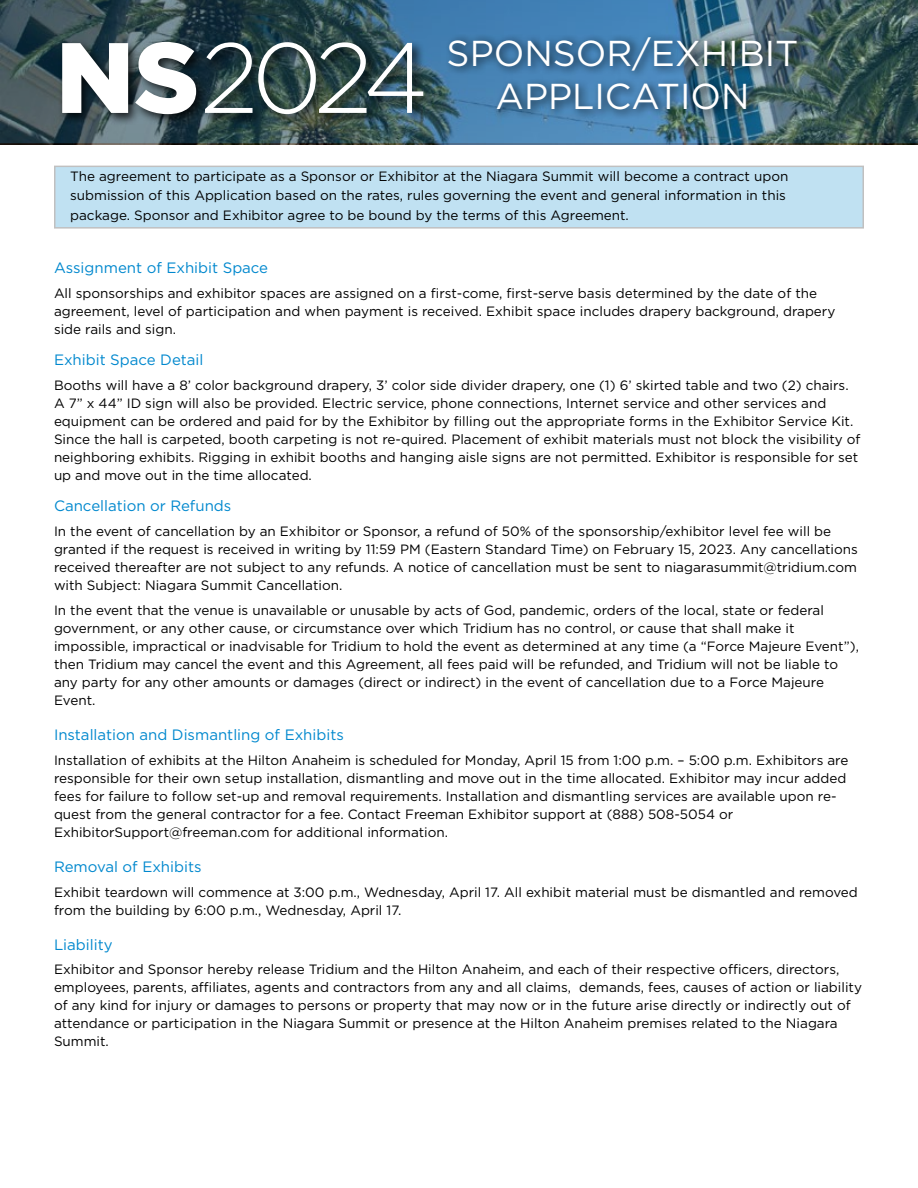
<style>
.page{position:relative;width:918px;height:1188px;background:#fff}
.page>*{position:absolute;margin:0;border:0;box-sizing:border-box;transform-origin:0 0}
.t1{font:36px/43.2px "Gotham";color:#fff;text-align:center}
.t2{font:15px "Gotham";color:#0088ce}
.t3{font:13.5px/18px "Gotham";color:#000}
</style>
<div class="page">
<div style="left:55px;top:166px;width:808px;height:62px;background:#c0e1f2"></div>
<img style="left:0;top:0;width:918px;height:145px">
<div style="left:445px;top:31px;width:363px;height:89px;background:#000;opacity:.75"></div>
<div style="left:58px;top:39px;width:378px;height:88px;background:#000;opacity:.75"></div>
<svg style="left:62px;top:43px;width:66px;height:70px"></svg>
<svg style="left:135px;top:42px;width:61px;height:72px"></svg>
<svg style="left:205px;top:42px;width:218px;height:72px"></svg>
<h1 class="t1" style="left:447px;top:30px;width:353px">SPONSOR/EXHIBIT<br>APPLICATION</h1>
<p class="t3" style="left:70px;top:166px;width:720px;line-height:19.5px">The agreement to participate as a Sponsor or Exhibitor at the Niagara Summit will become a contract upon submission of this Application based on the rates, rules governing the event and general information in this package. Sponsor and Exhibitor agree to be bound by the terms of this Agreement.</p>
<p class="t2" style="left:54px;top:258px;width:216px">Assignment of Exhibit Space</p>
<p class="t3" style="left:54px;top:284px;width:783px">All sponsorships and exhibitor spaces are assigned on a first-come, first-serve basis determined by the date of the agreement, level of participation and when payment is received. Exhibit space includes drapery background, drapery side rails and sign.</p>
<p class="t2" style="left:54px;top:350px;width:151px">Exhibit Space Detail</p>
<p class="t3" style="left:54px;top:376px;width:808px">Booths will have a 8’ color background drapery, 3’ color side divider drapery, one (1) 6’ skirted table and two (2) chairs.<br>A 7” x 44” ID sign will also be provided. Electric service, phone connections, Internet service and other services and equipment can be ordered and paid for by the Exhibitor by filling out the appropriate forms in the Exhibitor Service Kit.<br>Since the hall is carpeted, booth carpeting is not re-quired. Placement of exhibit materials must not block the visibility of neighboring exhibits. Rigging in exhibit booths and hanging aisle signs are not permitted. Exhibitor is responsible for set up and move out in the time allocated.</p>
<p class="t2" style="left:54px;top:496px;width:179px">Cancellation or Refunds</p>
<p class="t3" style="left:54px;top:522px;width:805px">In the event of cancellation by an Exhibitor or Sponsor, a refund of 50% of the sponsorship/exhibitor level fee will be granted if the request is received in writing by 11:59 PM (Eastern Standard Time) on February 15, 2023. Any cancellations received thereafter are not subject to any refunds. A notice of cancellation must be sent to niagarasummit@tridium.com with Subject: Niagara Summit Cancellation.</p>
<p class="t3" style="left:54px;top:601px;width:807px">In the event that the venue is unavailable or unusable by acts of God, pandemic, orders of the local, state or federal government, or any other cause, or circumstance over which Tridium has no control, or cause that shall make it impossible, impractical or inadvisable for Tridium to hold the event as determined at any time (a “Force Majeure Event”), then Tridium may cancel the event and this Agreement, all fees paid will be refunded, and Tridium will not be liable to any party for any other amounts or damages (direct or indirect) in the event of cancellation due to a Force Majeure Event.</p>
<p class="t2" style="left:54px;top:725px;width:291px">Installation and Dismantling of Exhibits</p>
<p class="t3" style="left:54px;top:751px;width:796px">Installation of exhibits at the Hilton Anaheim is scheduled for Monday, April 15 from 1:00 p.m. – 5:00 p.m. Exhibitors are responsible for their own setup installation, dismantling and move out in the time allocated. Exhibitor may incur added fees for failure to follow set-up and removal requirements. Installation and dismantling services are available upon re&shy;quest from the general contractor for a fee. Contact Freeman Exhibitor support at (888) 508-5054 or ExhibitorSupport@freeman.com for additional information.</p>
<p class="t2" style="left:54px;top:857px;width:149px">Removal of Exhibits</p>
<p class="t3" style="left:54px;top:882px;width:805px">Exhibit teardown will commence at 3:00 p.m., Wednesday, April 17. All exhibit material must be dismantled and removed from the building by 6:00 p.m., Wednesday, April 17.</p>
<p class="t2" style="left:54px;top:935px;width:60px">Liability</p>
<p class="t3" style="left:54px;top:960px;width:810px">Exhibitor and Sponsor hereby release Tridium and the Hilton Anaheim, and each of their respective officers, directors, employees, parents, affiliates, agents and contractors from any and all claims, demands, fees, causes of action or liability of any kind for injury or damages to persons or property that may now or in the future arise directly or indirectly out of attendance or participation in the Niagara Summit or presence at the Hilton Anaheim premises related to the Niagara Summit.</p>
</div>
